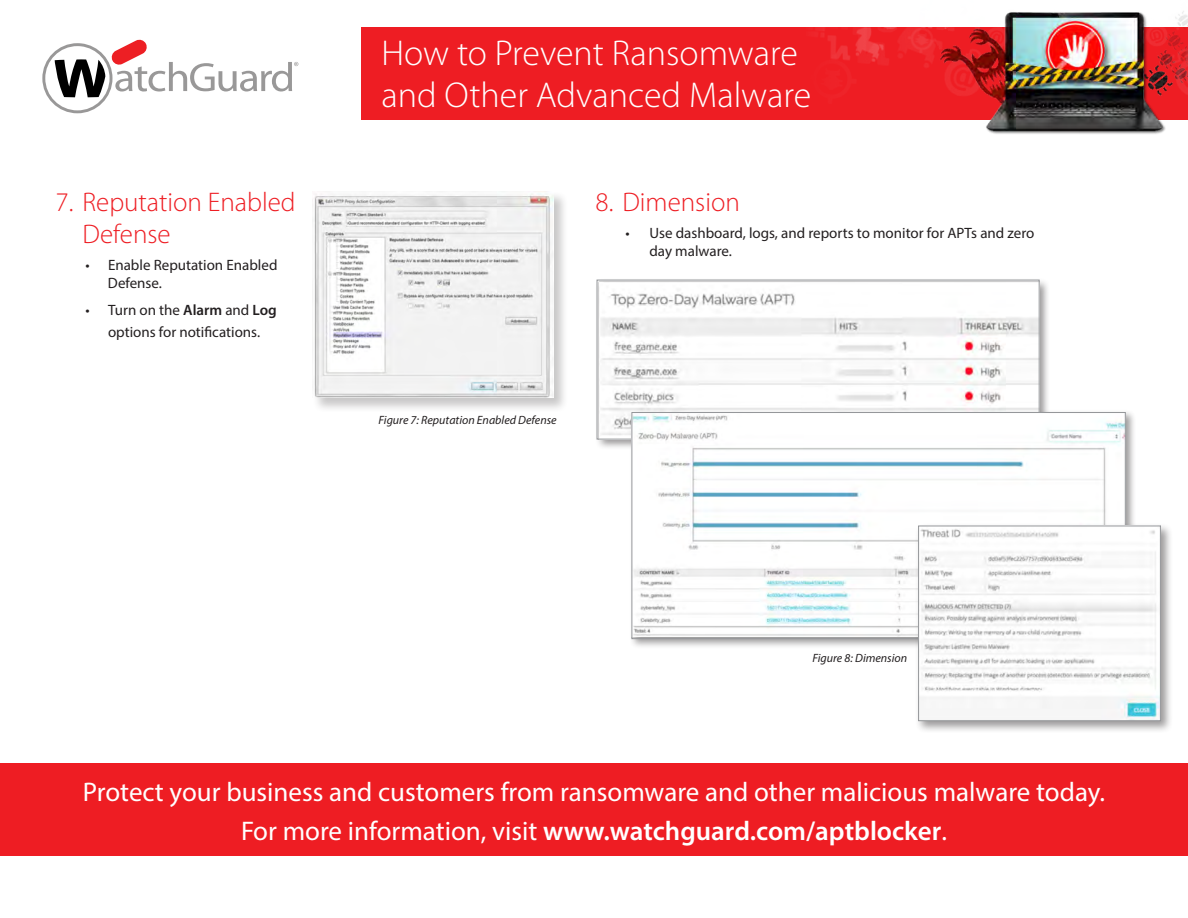
<style>
.page{position:relative;width:1188px;height:918px;background:#fff}
.page>*{position:absolute;margin:0;border:0;box-sizing:border-box;transform-origin:0 0}
.t1{font:300 36px/42px "Myriad Pro";color:#fff}
.t2{font:27px/39px "Myriad Pro";color:#fff;text-align:center}
.number_text{font:300 27px/32.4px "Myriad Pro";color:#ee1d23}
.number_text-2{font:15px/18px "Myriad Pro";color:#231f20}
.t3{font:italic 12px "Myriad Pro";color:#231f20}
.s1{font-weight:600}
</style>
<div class="page">
<div style="left:0;top:763px;width:1188px;height:93px;background:#ee1d23"></div>
<div style="left:362px;top:27px;width:826px;height:92px;background:#ee1d23"></div>
<svg style="left:42px;top:39px;width:256px;height:74px"></svg>
<img style="left:806px;top:11px;width:382px;height:123px">
<div style="left:594px;top:277px;width:456px;height:173px;background:#231f20;opacity:.45"></div>
<img style="left:599px;top:282px;width:438px;height:155px">
<div style="left:597px;top:280px;width:442px;height:159px;border:1px solid #939598"></div>
<div style="left:629px;top:410px;width:508px;height:240px;background:#231f20;opacity:.45"></div>
<img style="left:634px;top:414px;width:490px;height:223px">
<div style="left:915px;top:523px;width:258px;height:211px;background:#231f20;opacity:.45"></div>
<img style="left:920px;top:528px;width:239px;height:191px">
<div style="left:918px;top:526px;width:243px;height:195px;border:1px solid #939598"></div>
<div style="left:312px;top:190px;width:257px;height:223px;background:#231f20;opacity:.25"></div>
<img style="left:313px;top:191px;width:240px;height:206px">
<p class="number_text" style="left:83px;top:185px;width:215px;text-indent:-27px">7. Reputation Enabled<br>Defense</p>
<p class="number_text-2" style="left:108px;top:256px;width:171px;text-indent:-22px">• Enable Reputation Enabled<br>Defense.</p>
<p class="number_text-2" style="left:86px;top:299px;width:193px;line-height:21.6px;text-align:center">• Turn on the <span class="s1">Alarm</span> and <span class="s1">Log </span>options for notifications.</p>
<p class="t1" style="left:382px;top:31px;width:431px">How to Prevent Ransomware and Other Advanced Malware</p>
<p class="number_text" style="left:596px;top:185px;width:146px">8. Dimension</p>
<p class="number_text-2" style="left:649px;top:224px;width:386px;text-indent:-24px">• Use dashboard, logs, and reports to monitor for APTs and zero day malware.</p>
<p class="t3" style="left:379px;top:412px;width:180px">Figure 7: Reputation Enabled Defense</p>
<p class="t3" style="left:813px;top:651px;width:96px">Figure 8: Dimension</p>
<p class="t2" style="left:83px;top:772px;width:1024px">Protect your business and customers from ransomware and other malicious malware today.<br>For more information, visit <span class="s1">www.watchguard.com/aptblocker</span>.</p>
</div>
